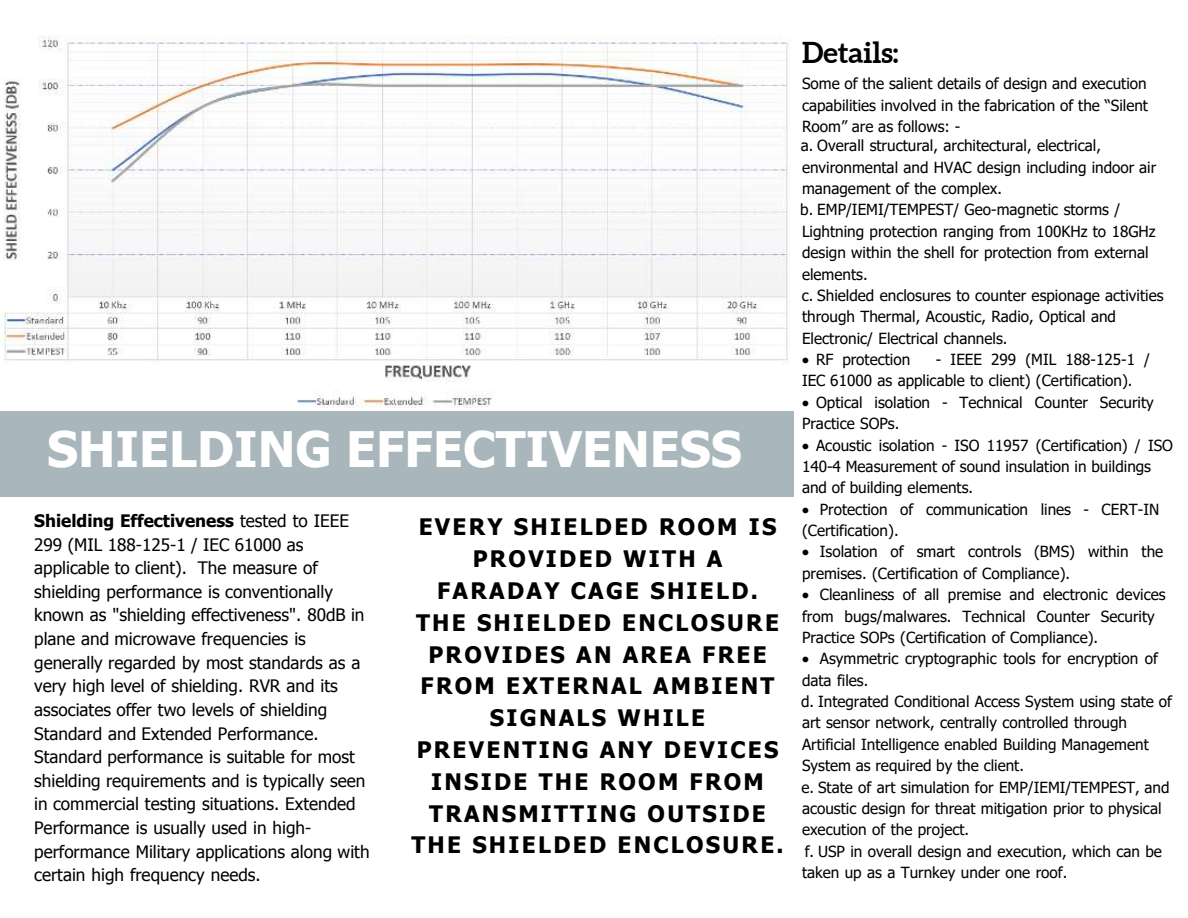
<style>
.page{position:relative;width:1188px;height:918px;background:#fff}
.page>*{position:absolute;margin:0;border:0;box-sizing:border-box;transform-origin:0 0}
.t1{font:700 48.9px "Tahoma";color:#fff}
.t2{font:700 28.8px "Aleo";color:#000}
.t3{font:700 22.65px/31.8px "Tahoma";letter-spacing:.1em;color:#000;text-align:center}
.t4{font:17.1px/23.7px "Tahoma";color:#000}
.t5{font:15.3px/21.3px "Tahoma";color:#000}
.s1{font-weight:700}
.s2{font-family:"Aleo"}
</style>
<div class="page">
<div style="left:0;top:411px;width:793px;height:85px;background:#a9b7bc"></div>
<img style="left:3px;top:36px;width:787px;height:371px">
<h1 class="t1" style="left:47px;top:415px;width:696px">SHIELDING EFFECTIVENESS</h1>
<p class="t4" style="left:34px;top:508px;width:337px"><span class="s1">Shielding Effectiveness</span> tested to IEEE 299 (MIL 188-125-1 / IEC 61000 as applicable to client). The measure of shielding performance is conventionally known as "shielding effectiveness". 80dB in plane and microwave frequencies is generally regarded by most standards as a very high level of shielding. RVR and its associates offer two levels of shielding Standard and Extended Performance.<br>Standard performance is suitable for most shielding requirements and is typically seen in commercial testing situations. Extended Performance is usually used in high&shy;performance Military applications along with certain high frequency needs.</p>
<h3 class="t3" style="left:411px;top:512px;width:374px">EVERY SHIELDED ROOM IS<br>PROVIDED WITH A<br>FARADAY CAGE SHIELD.<br>THE SHIELDED ENCLOSURE<br>PROVIDES AN AREA FREE<br>FROM EXTERNAL AMBIENT<br>SIGNALS WHILE<br>PREVENTING ANY DEVICES<br>INSIDE THE ROOM FROM<br>TRANSMITTING OUTSIDE<br>THE SHIELDED ENCLOSURE.</h3>
<h2 class="t2" style="left:802px;top:36px;width:98px">Details:</h2>
<p class="t5" style="left:802px;top:74px;width:348px;text-align:justify">Some of the salient details of design and execution capabilities involved in the fabrication of the “Silent Room” are as follows: -</p>
<p class="t5" style="left:800px;top:136px;width:365px">a. Overall structural, architectural, electrical, environmental and HVAC design including indoor air management of the complex.<br>b. EMP/IEMI/TEMPEST/ Geo-magnetic storms / Lightning protection ranging from 100KHz to 18GHz design within the shell for protection from external elements.<br>c. Shielded enclosures to counter espionage activities through Thermal, Acoustic, Radio, Optical and Electronic/ Electrical channels.</p>
<p class="t5" style="left:802px;top:350px;width:110px"><span class="s2">•</span> RF protection</p>
<p class="t5" style="left:802px;top:350px;width:350px;text-indent:134px">- IEEE 299 (MIL 188-125-1 /<br>IEC 61000 as applicable to client) (Certification).</p>
<p class="t5" style="left:802px;top:392px;width:353px"><span class="s2">•</span> Optical isolation - Technical Counter Security<br>Practice SOPs.</p>
<p class="t5" style="left:802px;top:435px;width:373px"><span class="s2">•</span> Acoustic isolation - ISO 11957 (Certification) / ISO<br>140-4 Measurement of sound insulation in buildings and of building elements.</p>
<p class="t5" style="left:802px;top:499px;width:359px"><span class="s2">•</span> Protection of communication lines - CERT-IN (Certification).</p>
<p class="t5" style="left:802px;top:542px;width:363px"><span class="s2">•</span> Isolation of smart controls (BMS) within the premises. (Certification of Compliance).</p>
<p class="t5" style="left:802px;top:585px;width:365px"><span class="s2">•</span> Cleanliness of all premise and electronic devices from bugs/malwares. Technical Counter Security<br>Practice SOPs (Certification of Compliance).</p>
<p class="t5" style="left:801px;top:649px;width:372px"><span class="s2">•</span> Asymmetric cryptographic tools for encryption of data files.<br>d. Integrated Conditional Access System using state of art sensor network, centrally controlled through Artificial Intelligence enabled Building Management System as required by the client.<br>e. State of art simulation for EMP/IEMI/TEMPEST, and acoustic design for threat mitigation prior to physical execution of the project.<br>f. USP in overall design and execution, which can be taken up as a Turnkey under one roof.</p>
</div>
